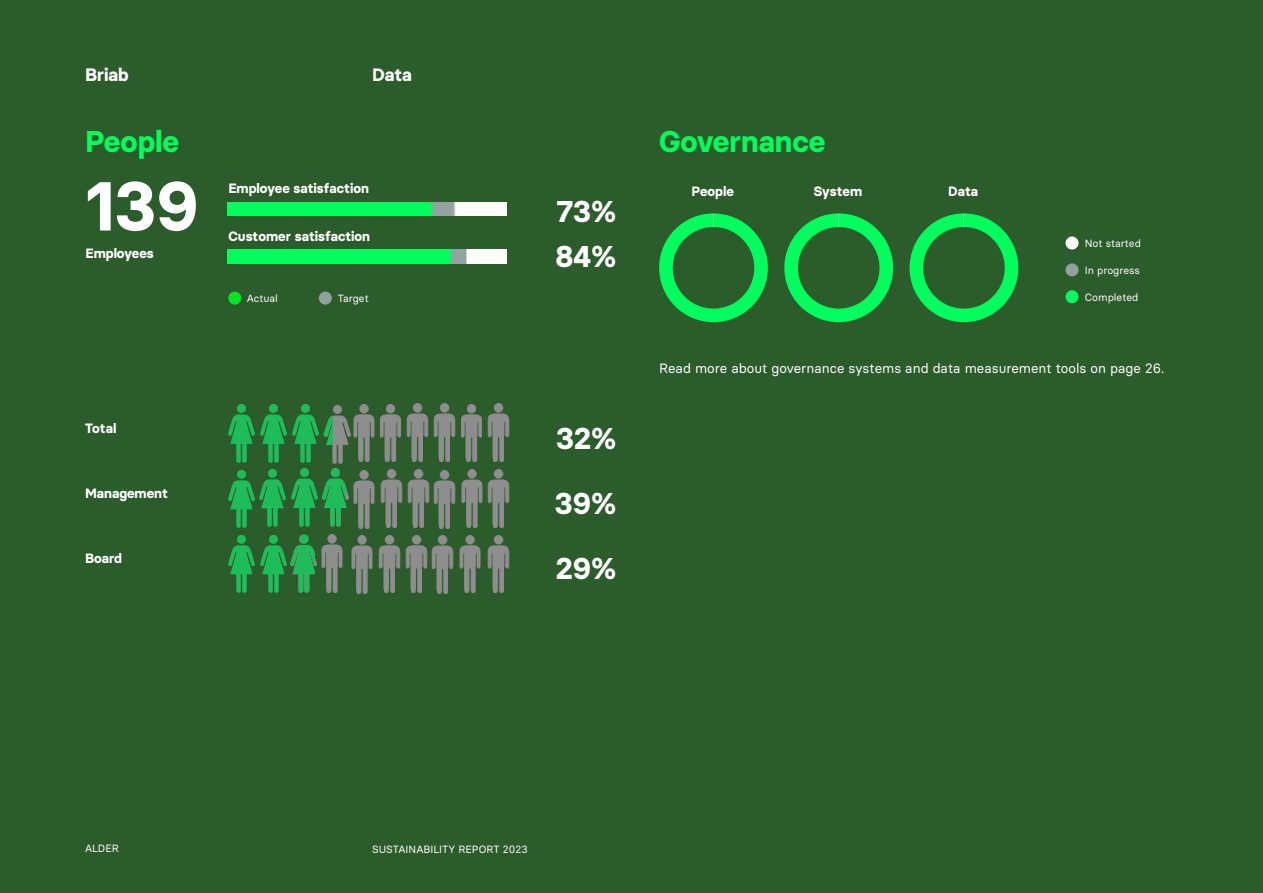
<style>
.page{position:relative;width:1263px;height:893px;background:#2c5c2b}
.page>*{position:absolute;margin:0;border:0;box-sizing:border-box;transform-origin:0 0}
.t1{font:700 69px "Basier Circle";color:#fff}
.t2{font:700 30px "Basier Circle";color:#00ff5d}
.t3{font:700 30px "Basier Circle";color:#fff}
.t4{font:700 18px "Basier Circle";color:#fff}
.t5{font:700 13.5px "Basier Circle";color:#fff}
.t6{font:13.5px "Basier Circle";color:#fff}
.t7{font:10.5px "Basier Circle";color:#fff}
</style>
<div class="page">
<div style="left:1065px;top:237px;width:13px;height:13px;background:#fff;border-radius:50%"></div>
<div style="left:1065px;top:263px;width:13px;height:13px;background:#91a19e;border-radius:50%"></div>
<div style="left:1065px;top:290px;width:13px;height:13px;background:#00ff5d;border-radius:50%"></div>
<svg style="left:659px;top:213px;width:109px;height:109px"></svg>
<svg style="left:784px;top:213px;width:109px;height:109px"></svg>
<svg style="left:909px;top:213px;width:109px;height:109px"></svg>
<svg style="left:228px;top:202px;width:279px;height:14px;background:#3bf77f"></svg>
<svg style="left:228px;top:249px;width:279px;height:15px;background:#2cf977"></svg>
<img style="left:228px;top:404px;width:115px;height:60px">
<img style="left:228px;top:468px;width:58px;height:60px">
<img style="left:291px;top:468px;width:27px;height:59px">
<img style="left:228px;top:534px;width:59px;height:59px">
<img style="left:335px;top:404px;width:26px;height:58px">
<img style="left:361px;top:404px;width:59px;height:58px">
<img style="left:389px;top:404px;width:27px;height:57px">
<img style="left:500px;top:404px;width:10px;height:57px">
<img style="left:442px;top:404px;width:58px;height:58px">
<img style="left:416px;top:404px;width:58px;height:57px">
<img style="left:346px;top:470px;width:16px;height:58px">
<img style="left:362px;top:470px;width:28px;height:58px">
<img style="left:447px;top:470px;width:22px;height:58px">
<img style="left:390px;top:470px;width:57px;height:58px">
<img style="left:314px;top:535px;width:74px;height:58px">
<img style="left:445px;top:535px;width:24px;height:58px">
<img style="left:388px;top:535px;width:57px;height:58px">
<img style="left:469px;top:470px;width:41px;height:58px">
<img style="left:469px;top:535px;width:41px;height:58px">
<img style="left:321px;top:468px;width:25px;height:59px">
<img style="left:321px;top:405px;width:11px;height:59px">
<img style="left:290px;top:534px;width:24px;height:59px">
<div style="left:319px;top:292px;width:13px;height:13px;background:#91a19e;border-radius:50%"></div>
<div style="left:228px;top:292px;width:13px;height:13px;background:#00e526;border-radius:50%"></div>
<p class="t4" style="left:85px;top:63px;width:45px">Briab</p>
<p class="t4" style="left:372px;top:63px;width:41px">Data</p>
<p class="t2" style="left:85px;top:123px;width:96px">People</p>
<p class="t1" style="left:85px;top:163px;width:115px">139</p>
<p class="t5" style="left:85px;top:244px;width:70px">Employees</p>
<p class="t5" style="left:228px;top:180px;width:142px">Employee satisfaction</p>
<p class="t5" style="left:228px;top:228px;width:143px">Customer satisfaction</p>
<p class="t3" style="left:557px;top:193px;width:61px">73%</p>
<p class="t3" style="left:556px;top:238px;width:63px">84%</p>
<p class="t2" style="left:659px;top:123px;width:168px">Governance</p>
<p class="t5" style="left:691px;top:183px;width:44px">People</p>
<p class="t5" style="left:814px;top:183px;width:50px">System</p>
<p class="t5" style="left:948px;top:183px;width:31px">Data</p>
<p class="t7" style="left:1085px;top:236px;width:58px">Not started</p>
<p class="t7" style="left:1085px;top:263px;width:57px">In progress</p>
<p class="t7" style="left:247px;top:292px;width:33px">Actual</p>
<p class="t7" style="left:338px;top:292px;width:33px">Target</p>
<p class="t7" style="left:1085px;top:290px;width:55px">Completed</p>
<p class="t6" style="left:659px;top:360px;width:507px">Read more about governance systems and data measurement tools on page 26.</p>
<p class="t5" style="left:85px;top:420px;width:33px">Total</p>
<p class="t3" style="left:556px;top:419px;width:62px">32%</p>
<p class="t5" style="left:85px;top:485px;width:84px">Management</p>
<p class="t3" style="left:555px;top:485px;width:63px">39%</p>
<p class="t5" style="left:85px;top:550px;width:39px">Board</p>
<p class="t3" style="left:556px;top:550px;width:62px">29%</p>
<p class="t7" style="left:85px;top:842px;width:35px">ALDER</p>
<p class="t7" style="left:372px;top:843px;width:157px">SUSTAINABILITY REPORT 2023</p>
</div>
